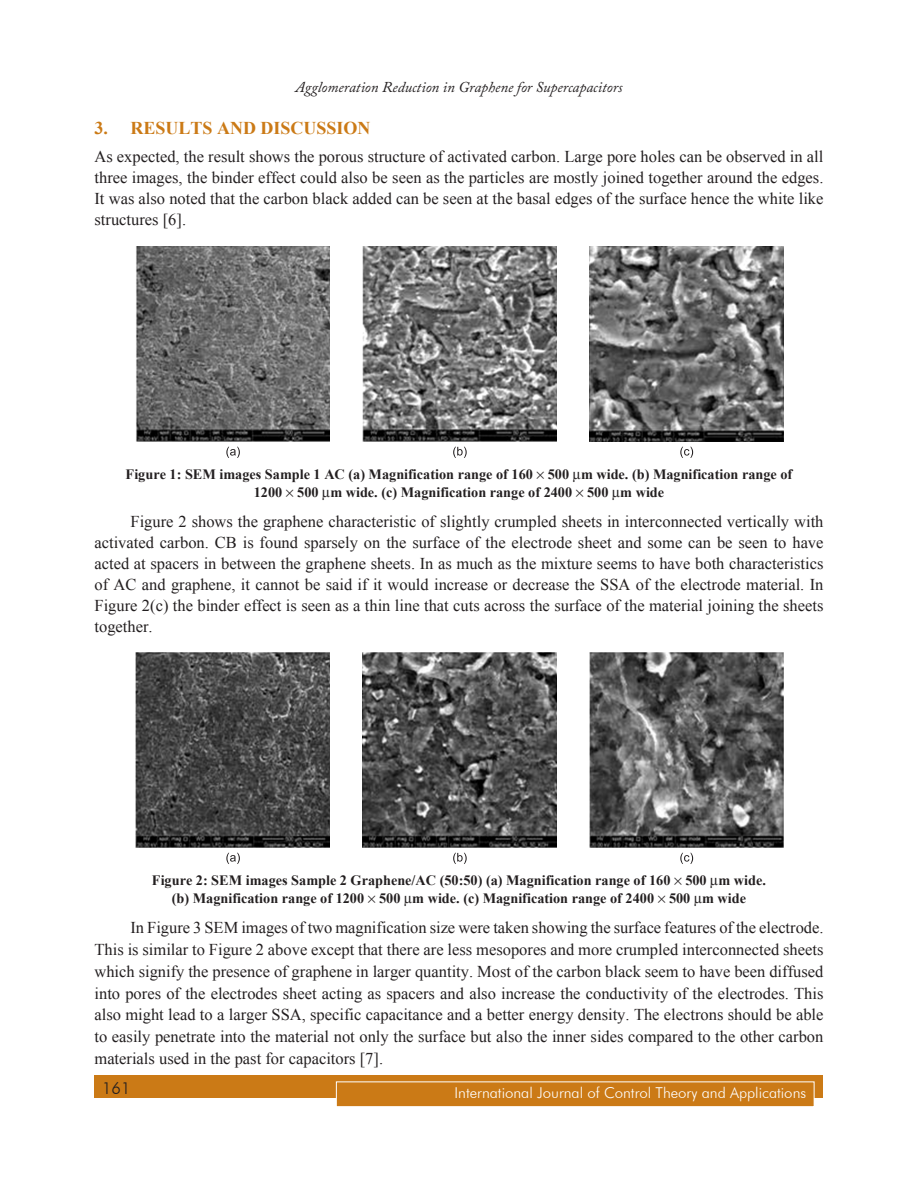
<style>
.page{position:relative;width:918px;height:1188px;background:#fff}
.page>*{position:absolute;margin:0;border:0;box-sizing:border-box;transform-origin:0 0}
.Subhead_1{font:700 18px "Times New Roman";color:#cb7a16}
.Body_text{font:16.5px/21px "Times New Roman";color:#231f20;text-align:justify}
.t1{font:300 16.5px "Futura BT";color:#231f20}
.t2{font:italic 15px "Adobe Caslon Pro";color:#231f20}
.t3{font:300 15px "Futura BT";color:#fff}
.t4{font:700 14.25px/17.1px "Times New Roman";color:#231f20;text-align:center}
</style>
<div class="page">
<div style="left:94px;top:1076px;width:730px;height:22px;background:#cb7a16"></div>
<div style="left:336px;top:1082px;width:478px;height:25px;background:#cb7a16"></div>
<div style="left:336px;top:1082px;width:478px;height:25px;border:1px solid #fff"></div>
<img style="left:362px;top:247px;width:195px;height:194px">
<img style="left:589px;top:247px;width:195px;height:194px">
<img style="left:136px;top:247px;width:194px;height:194px">
<svg style="left:226px;top:447px;width:14px;height:11px"></svg>
<svg style="left:453px;top:447px;width:14px;height:11px"></svg>
<svg style="left:680px;top:447px;width:13px;height:11px"></svg>
<img style="left:589px;top:653px;width:195px;height:194px">
<img style="left:362px;top:653px;width:195px;height:194px">
<img style="left:136px;top:653px;width:194px;height:194px">
<svg style="left:226px;top:853px;width:14px;height:11px"></svg>
<svg style="left:453px;top:853px;width:14px;height:11px"></svg>
<svg style="left:680px;top:853px;width:13px;height:11px"></svg>
<p class="t2" style="left:296px;top:78px;width:328px">Agglomeration Reduction in Graphene for Supercapacitors</p>
<p class="Subhead_1" style="left:94px;top:115px;width:233px">3. Results and Discussio</p>
<p class="Subhead_1" style="left:358px;top:115px;width:14px">n</p>
<p class="Body_text" style="left:94px;top:146px;width:731px">As expected, the result shows the porous structure of activated carbon. Large pore holes can be observed in all three images, the binder effect could also be seen as the particles are mostly joined together around the edges.<br>It was also noted that the carbon black added can be seen at the basal edges of the surface hence the white like structures [6].</p>
<p class="t4" style="left:126px;top:466px;width:668px">Figure 1: SEM images Sample 1 AC (a) Magnification range of 160 500 m wide. (b) Magnification range of<br>1200 500 m wide. (c) Magnification range of 2400 500 m wide</p>
<p class="Body_text" style="left:94px;top:510px;width:731px;text-indent:36px">Figure 2 shows the graphene characteristic of slightly crumpled sheets in interconnected vertically with activated carbon. CB is found sparsely on the surface of the electrode sheet and some can be seen to have acted at spacers in between the graphene sheets. In as much as the mixture seems to have both characteristics of AC and graphene, it cannot be said if it would increase or decrease the SSA of the electrode material. In Figure 2(c) the binder effect is seen as a thin line that cuts across the surface of the material joining the sheets together.</p>
<p class="t4" style="left:152px;top:872px;width:616px">Figure 2: SEM images Sample 2 Graphene/AC (50:50) (a) Magnification range of 160 500 m wide. (b) Magnification range of 1200 500 m wide. (c) Magnification range of 2400 500 m wide</p>
<p class="Body_text" style="left:94px;top:917px;width:731px;line-height:21.8px;text-indent:36px">In Figure 3 SEM images of two magnification size were taken showing the surface features of the electrode.<br>This is similar to Figure 2 above except that there are less mesopores and more crumpled interconnected sheets which signify the presence of graphene in larger quantity. Most of the carbon black seem to have been diffused into pores of the electrodes sheet acting as spacers and also increase the conductivity of the electrodes. This also might lead to a larger SSA, specific capacitance and a better energy density. The electrons should be able to easily penetrate into the material not only the surface but also the inner sides compared to the other carbon materials used in the past for capacitors [7].</p>
<p class="t1" style="left:102px;top:1078px;width:30px">161</p>
<p class="t3" style="left:455px;top:1084px;width:353px">International Journal of Control Theory and Applications</p>
</div>
